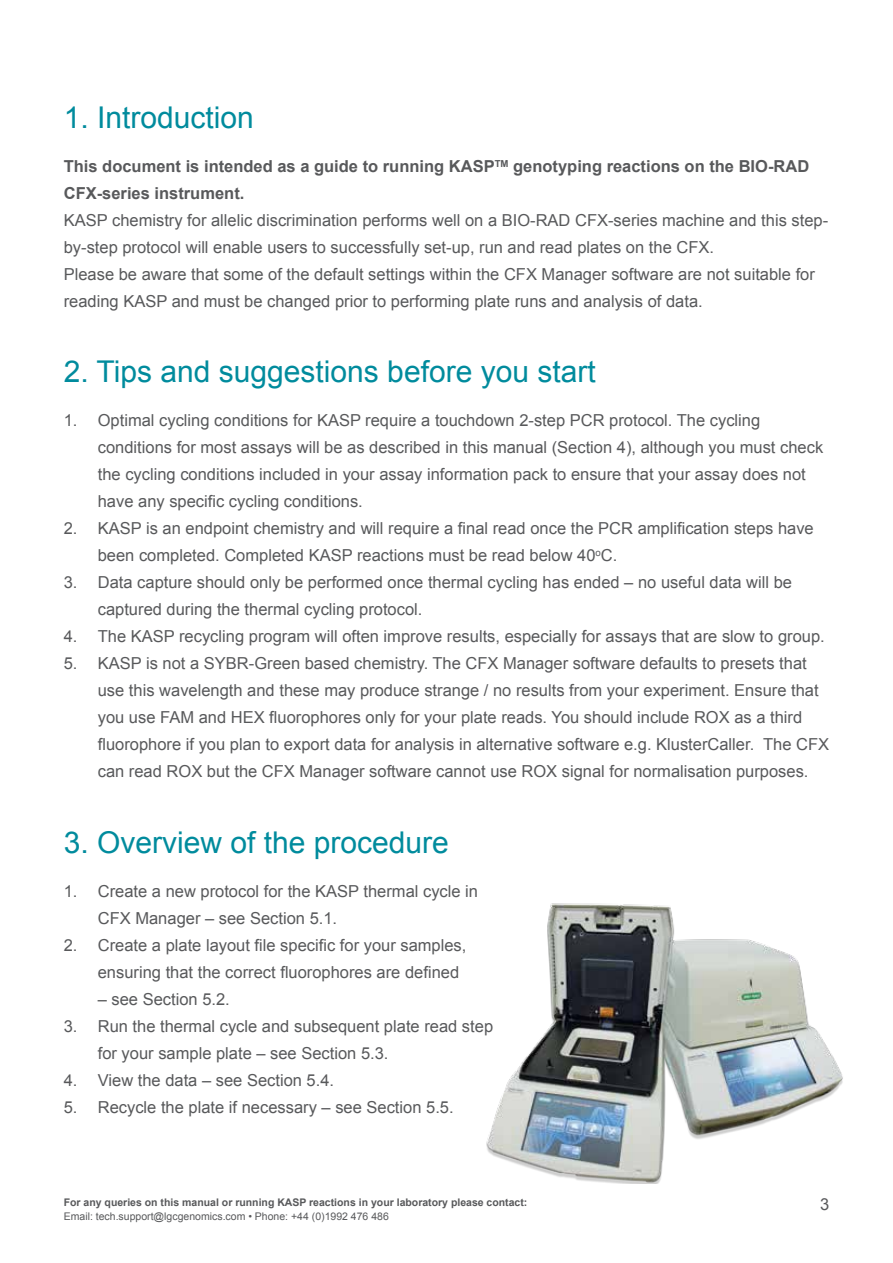
<style>
.page{position:relative;width:893px;height:1263px;background:#fff}
.page>*{position:absolute;margin:0;border:0;box-sizing:border-box;transform-origin:0 0}
.t1{font:30px "Arial";color:#008b9d}
.t2{font:16.5px/27px "Arial";color:#58595b}
.t3{font:700 16.5px/27px "Arial";color:#58595b}
.t4{font:700 10.5px "Arial";color:#58595b}
.t5{font:10.5px "Arial";color:#58595b}
</style>
<div class="page">
<img style="left:486px;top:903px;width:357px;height:281px">
<h1 class="t1" style="left:64px;top:98px;width:192px">1. Introduction</h1>
<p class="t3" style="left:64px;top:153px;width:747px">This document is intended as a guide to running KASP<sup>TM</sup> genotyping reactions on the BIO-RAD<br>CFX-series instrument.</p>
<p class="t2" style="left:64px;top:207px;width:766px">KASP chemistry for allelic discrimination performs well on a BIO-RAD CFX-series machine and this step&shy;by-step protocol will enable users to successfully set-up, run and read plates on the CFX.<br>Please be aware that some of the default settings within the CFX Manager software are not suitable for reading KASP and must be changed prior to performing plate runs and analysis of data.</p>
<h1 class="t1" style="left:64px;top:352px;width:533px">2. Tips and suggestions before you start</h1>
<p class="t2" style="left:98px;top:407px;width:727px;text-indent:-34px">1. Optimal cycling conditions for KASP require a touchdown 2-step PCR protocol. The cycling conditions for most assays will be as described in this manual (Section 4), although you must check the cycling conditions included in your assay information pack to ensure that your assay does not have any specific cycling conditions.</p>
<p class="t2" style="left:98px;top:515px;width:717px;text-indent:-34px">2. KASP is an endpoint chemistry and will require a final read once the PCR amplification steps have been completed. Completed KASP reactions must be read below 40<sup>o</sup>C.</p>
<p class="t2" style="left:98px;top:569px;width:696px;text-indent:-34px">3. Data capture should only be performed once thermal cycling has ended – no useful data will be captured during the thermal cycling protocol.</p>
<p class="t2" style="left:64px;top:623px;width:762px">4. The KASP recycling program will often improve results, especially for assays that are slow to group.</p>
<p class="t2" style="left:98px;top:650px;width:733px;text-indent:-34px">5. KASP is not a SYBR-Green based chemistry. The CFX Manager software defaults to presets that use this wavelength and these may produce strange / no results from your experiment. Ensure that you use FAM and HEX fluorophores only for your plate reads. You should include ROX as a third fluorophore if you plan to export data for analysis in alternative software e.g. KlusterCaller. The CFX can read ROX but the CFX Manager software cannot use ROX signal for normalisation purposes.</p>
<h1 class="t1" style="left:64px;top:822px;width:387px">3. Overview of the procedure</h1>
<p class="t2" style="left:98px;top:878px;width:382px;text-indent:-34px">1. Create a new protocol for the KASP thermal cycle in<br>CFX Manager – see Section 5.1.</p>
<p class="t2" style="left:98px;top:932px;width:370px;text-indent:-34px">2. Create a plate layout file specific for your samples, ensuring that the correct fluorophores are defined</p>
<p class="t2" style="left:98px;top:986px;width:134px">– see Section 5.2.</p>
<p class="t2" style="left:98px;top:1013px;width:397px;text-indent:-34px">3. Run the thermal cycle and subsequent plate read step for your sample plate – see Section 5.3.</p>
<p class="t2" style="left:64px;top:1067px;width:272px">4. View the data – see Section 5.4.</p>
<p class="t2" style="left:64px;top:1094px;width:391px">5. Recycle the plate if necessary – see Section 5.5.</p>
<p class="t4" style="left:64px;top:1195px;width:465px">For any queries on this manual or running KASP reactions in your laboratory please contact:</p>
<p class="t2" style="left:820px;top:1191px;width:11px">3</p>
<p class="t5" style="left:64px;top:1209px;width:327px">Email: tech.support@lgcgenomics.com • Phone: +44 (0)1992 476 486</p>
</div>
